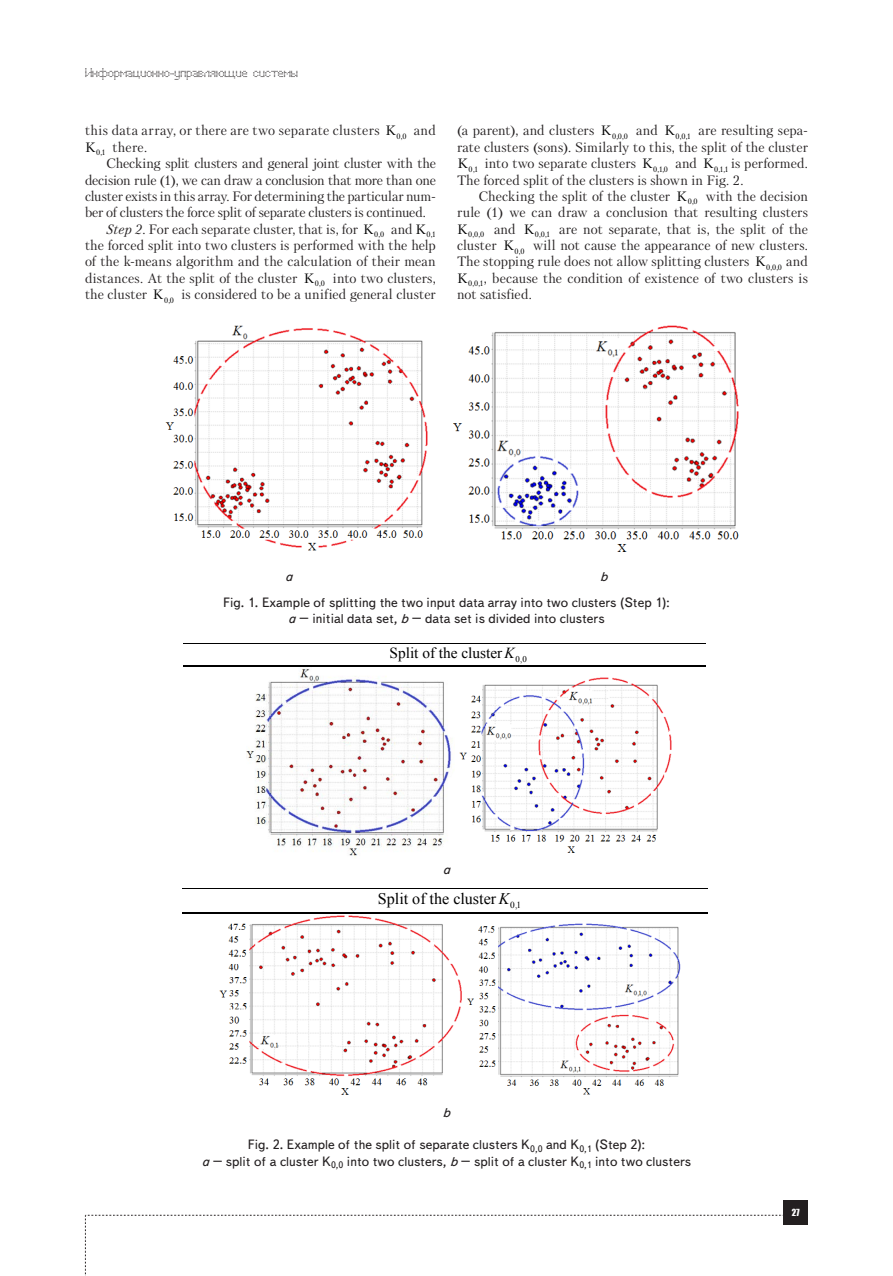
<style>
.page{position:relative;width:893px;height:1276px;background:#fff}
.page>*{position:absolute;margin:0;border:0;box-sizing:border-box;transform-origin:0 0}
.t1{font:16.05px "Times New Roman";color:#000}
.t2{font:15.3px "Times New Roman";color:#000}
.Text__англ{font:13.5px/16.4px "Petersburg C";letter-spacing:.005em;color:#231f20}
.risunok{font:13.5px/16.2px "Text Book C";color:#231f20;text-align:center}
.Text__англ-2{font:13.5px "Petersburg C";letter-spacing:.03em;color:#231f20}
.risunok-2{font:italic 13.5px "Text Book C";color:#231f20}
.t3{font:12px "Perfo";letter-spacing:.015em;color:#231f20}
.t4{font:9px "Impact";color:#fff}
.t5{font:7.8px "Petersburg C";color:#000}
.s1{font-style:italic}
</style>
<div class="page">
<svg style="left:85px;top:1215px;width:699px;height:61px"></svg>
<div style="left:784px;top:1200px;width:24px;height:25px;background:#231f20"></div>
<hr style="left:183px;top:643px;width:522px;height:1px;background:#000">
<img style="left:246px;top:667px;width:206px;height:190px">
<img style="left:459px;top:677px;width:213px;height:176px">
<hr style="left:183px;top:665px;width:522px;height:2px;background:#000">
<hr style="left:183px;top:888px;width:525px;height:1px;background:#000">
<img style="left:219px;top:915px;width:242px;height:180px">
<img style="left:467px;top:923px;width:214px;height:172px">
<hr style="left:183px;top:911px;width:525px;height:2px;background:#000">
<img style="left:453px;top:325px;width:286px;height:227px">
<img style="left:165px;top:325px;width:263px;height:226px">
<p class="t3" style="left:85px;top:66px;width:214px">Информационно-управляющие системы</p>
<p class="Text__англ-2" style="left:85px;top:123px;width:296px">this data array, or there are two separate clusters</p>
<p class="t5" style="left:385px;top:132px;width:23px"><sup>K</sup>0,0</p>
<p class="Text__англ" style="left:414px;top:122px;width:24px">and</p>
<p class="t5" style="left:85px;top:148px;width:22px"><sup>K</sup>0,1</p>
<p class="Text__англ" style="left:112px;top:139px;width:36px">there.</p>
<p class="Text__англ" style="left:85px;top:155px;width:352px;text-align:justify;text-indent:21px">Checking split clusters and general joint cluster with the decision rule (1), we can draw a conclusion that more than one cluster exists in this array. For determining the particular num&shy;ber of clusters the force split of separate clusters is continued.</p>
<p class="Text__англ" style="left:106px;top:220px;width:253px"><span class="s1">Step 2</span>. For each separate cluster, that is, for</p>
<p class="t5" style="left:363px;top:230px;width:23px"><sup>K</sup>0,0</p>
<p class="Text__англ" style="left:391px;top:220px;width:23px">and</p>
<p class="t5" style="left:415px;top:230px;width:22px"><sup>K</sup>0,1</p>
<p class="Text__англ" style="left:85px;top:237px;width:352px;text-align:justify">the forced split into two clusters is performed with the help of the k-means algorithm and the calculation of their mean distances. At the split of the cluster</p>
<p class="t5" style="left:304px;top:279px;width:23px"><sup>K</sup>0,0</p>
<p class="Text__англ" style="left:333px;top:270px;width:104px">into two clusters,</p>
<p class="Text__англ" style="left:85px;top:286px;width:64px">the cluster</p>
<p class="t5" style="left:153px;top:295px;width:23px"><sup>K</sup>0,0</p>
<p class="Text__англ" style="left:181px;top:286px;width:256px">is considered to be a unified general cluster</p>
<p class="Text__англ" style="left:457px;top:122px;width:352px;text-align:right">are resulting sepa-<br>rate clusters (sons). Similarly to this, the split of the cluster</p>
<p class="t5" style="left:458px;top:164px;width:22px"><sup>K</sup>0,1</p>
<p class="Text__англ" style="left:485px;top:155px;width:153px">into two separate clusters</p>
<p class="t5" style="left:642px;top:164px;width:27px"><sup>K</sup>0,1,0</p>
<p class="Text__англ" style="left:675px;top:155px;width:23px">and</p>
<p class="t5" style="left:703px;top:164px;width:27px"><sup>K</sup>0,1,1</p>
<p class="Text__англ" style="left:457px;top:122px;width:139px">(a parent), and clusters</p>
<p class="t5" style="left:601px;top:132px;width:28px"><sup>K</sup>0,0,0</p>
<p class="Text__англ" style="left:636px;top:122px;width:23px">and</p>
<p class="t5" style="left:664px;top:132px;width:28px"><sup>K</sup>0,0,1</p>
<p class="Text__англ" style="left:457px;top:155px;width:352px;text-indent:274px">is performed.<br>The forced split of the clusters is shown in Fig. 2.</p>
<p class="Text__англ" style="left:478px;top:188px;width:193px">Checking the split of the cluster</p>
<p class="t5" style="left:677px;top:197px;width:23px"><sup>K</sup>0,0</p>
<p class="Text__англ" style="left:457px;top:188px;width:352px;text-align:right">with the decision<br>rule (1) we can draw a conclusion that resulting clusters</p>
<p class="t5" style="left:457px;top:230px;width:28px"><sup>K</sup>0,0,0</p>
<p class="Text__англ" style="left:494px;top:220px;width:23px">and</p>
<p class="t5" style="left:524px;top:230px;width:28px"><sup>K</sup>0,0,1</p>
<p class="Text__англ" style="left:559px;top:220px;width:250px">are not separate, that is, the split of the</p>
<p class="Text__англ" style="left:457px;top:237px;width:41px">cluster</p>
<p class="t5" style="left:503px;top:246px;width:23px"><sup>K</sup>0,0</p>
<p class="Text__англ" style="left:457px;top:237px;width:352px;text-indent:76px">will not cause the appearance of new clusters.<br>The stopping rule does not allow splitting clusters</p>
<p class="t5" style="left:755px;top:262px;width:28px"><sup>K</sup>0,0,0</p>
<p class="Text__англ" style="left:786px;top:253px;width:23px">and</p>
<p class="Text__англ" style="left:457px;top:270px;width:352px;text-indent:27px">, because the condition of existence of two clusters is not satisfied.</p>
<p class="t5" style="left:457px;top:279px;width:28px"><sup>K</sup>0,0,1</p>
<p class="risunok" style="left:223px;top:563px;width:448px;line-height:26.4px;text-align:left;text-indent:377px"><span class="s1">b<br></span>Fig. 1. Example of splitting the two input data array into two clusters (Step 1):</p>
<p class="risunok" style="left:288px;top:611px;width:318px"><span class="s1">a</span> – initial data set, <span class="s1">b</span> – data set is divided into clusters</p>
<p class="risunok-2" style="left:285px;top:568px;width:9px">a</p>
<p class="t2" style="left:390px;top:642px;width:139px">Split of the cluster<span class="s1">K</span><sub>0,0</sub></p>
<p class="t1" style="left:377px;top:643px;width:146px">Split of the cluster<span class="s1">K</span><sub>0,0</sub></p>
<p class="risunok-2" style="left:443px;top:861px;width:9px">a</p>
<p class="t1" style="left:378px;top:887px;width:145px">Split of the cluster<span class="s1">K</span><sub>0,1</sub></p>
<p class="risunok-2" style="left:443px;top:1104px;width:9px">b</p>
<p class="risunok" style="left:202px;top:1137px;width:491px">Fig. 2. Example of the split of separate clusters K<sub>0,0</sub> and K<sub>0,1</sub> (Step 2):<br><span class="s1">a</span> – split of a cluster K<sub>0,0</sub> into two clusters, <span class="s1">b</span> – split of a cluster K<sub>0,1</sub> into two clusters</p>
<p class="t4" style="left:792px;top:1205px;width:10px">27</p>
</div>
